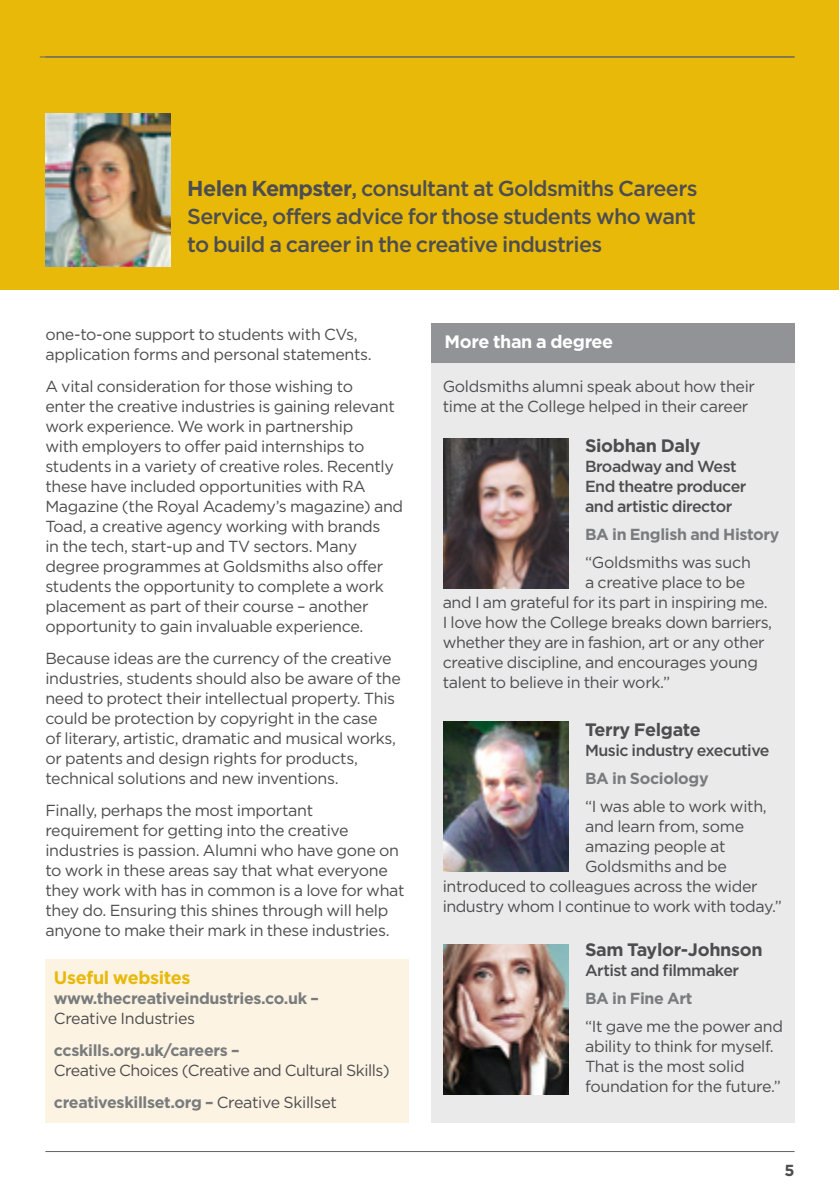
<style>
.page{position:relative;width:840px;height:1191px;background:#fff}
.page>*{position:absolute;margin:0;border:0;box-sizing:border-box;transform-origin:0 0}
.t1{font:500 21.6px/28px "Gotham";letter-spacing:-.03em;color:#4d4d4f;text-align:justify}
.t2{font:700 18px "Gotham";letter-spacing:-.02em;color:#4d4d4f}
.t3{font:700 18px "Gotham";letter-spacing:-.02em;color:#fff}
.t4{font:700 18px "Gotham";letter-spacing:-.02em;color:#e8b909}
.t5{font:16px/20px "Gotham";letter-spacing:-.02em;color:#4d4d4f}
.t6{font:700 16px "Gotham";letter-spacing:-.02em;color:#797b7d}
.t7{font:500 16px/20px "Gotham";letter-spacing:-.03em;color:#4d4d4f}
.t8{font:700 16px "Gotham";color:#4d4d4f}
.s1{font-weight:700}
.s2{font-weight:700;color:#797b7d}
</style>
<div class="page">
<div style="left:0;top:1px;width:838px;height:288px;background:#e8b909"></div>
<hr style="left:45px;top:1151px;width:749px;height:1px;background:#636466">
<hr style="left:40px;top:57px;width:754px;height:1px;background:#636466">
<img style="left:45px;top:113px;width:125px;height:153px">
<div style="left:431px;top:355px;width:363px;height:768px;background:#eaeaeb"></div>
<div style="left:45px;top:959px;width:363px;height:164px;background:#fcf3e2"></div>
<div style="left:431px;top:323px;width:363px;height:40px;background:#919396"></div>
<img style="left:443px;top:438px;width:124px;height:150px">
<img style="left:443px;top:944px;width:124px;height:150px">
<img style="left:443px;top:721px;width:124px;height:151px">
<h1 class="t1" style="left:187px;top:174px;width:511px"><span class="s1">Helen Kempster</span>, consultant at Goldsmiths Careers Service, offers advice for those students who want to build a career in the creative industries</h1>
<p class="t5" style="left:45px;top:324px;width:328px">one-to-one support to students with CVs, application forms and personal statements.</p>
<p class="t5" style="left:45px;top:376px;width:359px">A vital consideration for those wishing to<br>enter the creative industries is gaining relevant work experience. We work in partnership<br>with employers to offer paid internships to students in a variety of creative roles. Recently these have included opportunities with RA Magazine (the Royal Academy’s magazine) and Toad, a creative agency working with brands<br>in the tech, start-up and TV sectors. Many degree programmes at Goldsmiths also offer students the opportunity to complete a work placement as part of their course – another opportunity to gain invaluable experience.</p>
<p class="t5" style="left:45px;top:648px;width:357px">Because ideas are the currency of the creative industries, students should also be aware of the need to protect their intellectual property. This could be protection by copyright in the case<br>of literary, artistic, dramatic and musical works, or patents and design rights for products, technical solutions and new inventions.</p>
<p class="t5" style="left:45px;top:800px;width:360px">Finally, perhaps the most important requirement for getting into the creative industries is passion. Alumni who have gone on to work in these areas say that what everyone they work with has in common is a love for what they do. Ensuring this shines through will help anyone to make their mark in these industries.</p>
<p class="t4" style="left:54px;top:967px;width:138px">Useful websites</p>
<p class="t6" style="left:54px;top:989px;width:266px">www.thecreativeindustries.co.uk –</p>
<p class="t5" style="left:54px;top:1008px;width:143px">Creative Industries</p>
<p class="t6" style="left:54px;top:1041px;width:187px">ccskills.org.uk/careers –</p>
<p class="t5" style="left:54px;top:1054px;width:337px;line-height:32px">Creative Choices (Creative and Cultural Skills) <span class="s2">creativeskillset.org –</span> Creative Skillset</p>
<p class="t3" style="left:444px;top:331px;width:170px">More than a degree</p>
<p class="t5" style="left:442px;top:376px;width:314px">Goldsmiths alumni speak about how their time at the College helped in their career</p>
<p class="t2" style="left:584px;top:435px;width:117px">Siobhan Daly</p>
<p class="t7" style="left:584px;top:456px;width:163px">Broadway and West<br>End theatre producer and artistic director</p>
<p class="t6" style="left:584px;top:525px;width:196px">BA in English and History</p>
<p class="t5" style="left:584px;top:552px;width:167px">“Goldsmiths was such</p>
<p class="t5" style="left:584px;top:572px;width:162px">a creative place to be</p>
<p class="t5" style="left:442px;top:592px;width:326px">and I am grateful for its part in inspiring me.</p>
<p class="t5" style="left:442px;top:612px;width:331px">I love how the College breaks down barriers,</p>
<p class="t5" style="left:442px;top:632px;width:323px">whether they are in fashion, art or any other</p>
<p class="t5" style="left:442px;top:652px;width:317px">creative discipline, and encourages young</p>
<p class="t5" style="left:442px;top:672px;width:229px">talent to believe in their work.”</p>
<p class="t2" style="left:584px;top:719px;width:117px">Terry Felgate</p>
<p class="t7" style="left:584px;top:740px;width:186px">Music industry executive</p>
<p class="t6" style="left:584px;top:769px;width:125px">BA in Sociology</p>
<p class="t5" style="left:584px;top:796px;width:183px">“I was able to work with,</p>
<p class="t5" style="left:584px;top:816px;width:160px">and learn from, some</p>
<p class="t5" style="left:584px;top:836px;width:142px">amazing people at</p>
<p class="t5" style="left:584px;top:856px;width:143px">Goldsmiths and be</p>
<p class="t5" style="left:442px;top:876px;width:316px">introduced to colleagues across the wider</p>
<p class="t5" style="left:442px;top:896px;width:341px">industry whom I continue to work with today.”</p>
<p class="t2" style="left:584px;top:939px;width:179px">Sam Taylor-Johnson</p>
<p class="t7" style="left:584px;top:960px;width:155px">Artist and filmmaker</p>
<p class="t6" style="left:584px;top:989px;width:109px">BA in Fine Art</p>
<p class="t5" style="left:584px;top:1016px;width:199px">“It gave me the power and ability to think for myself.<br>That is the most solid foundation for the future.”</p>
<p class="t8" style="left:784px;top:1161px;width:12px">5</p>
</div>
